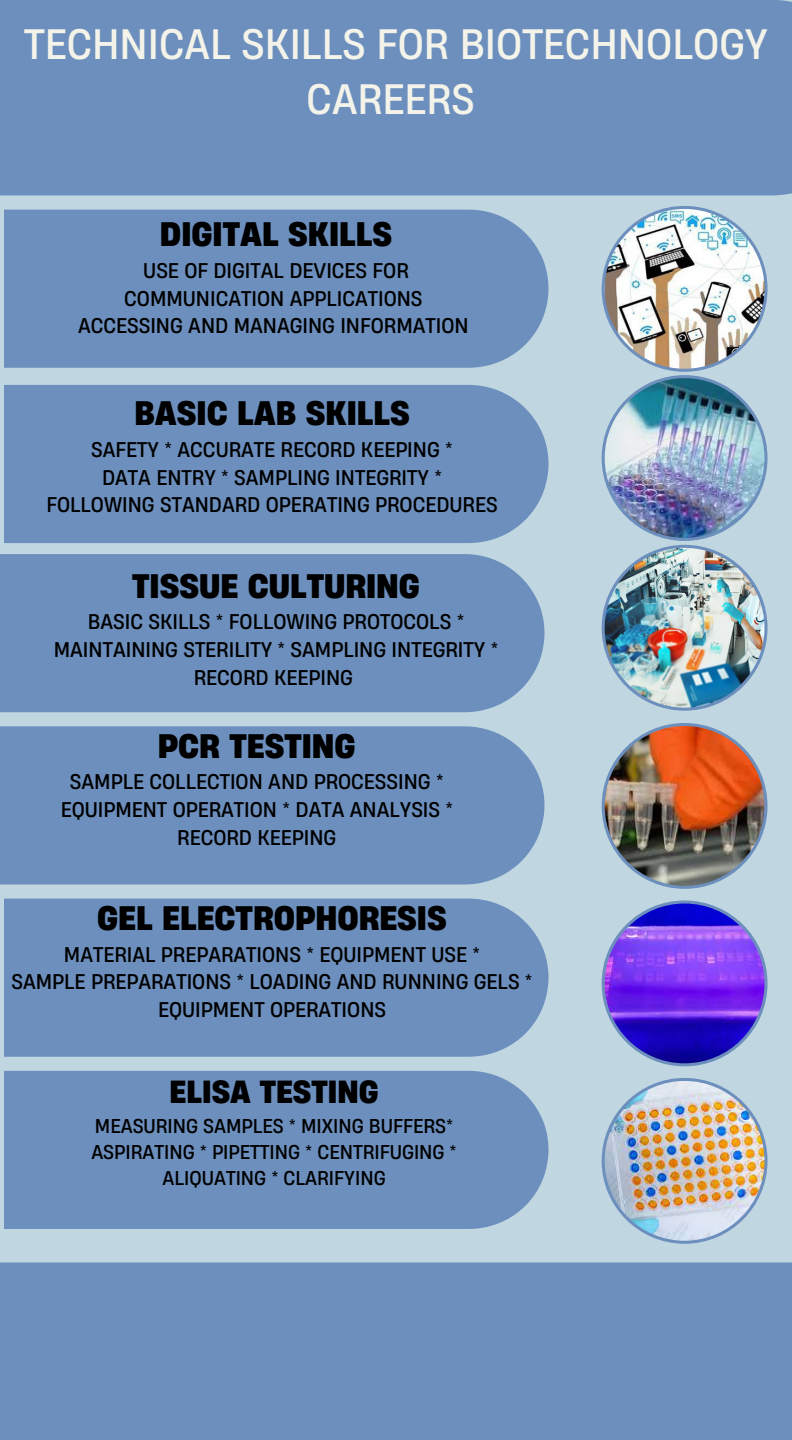
<style>
.page{position:relative;width:792px;height:1440px;background:#c0d6e1}
.page>*{position:absolute;margin:0;border:0;box-sizing:border-box;transform-origin:0 0}
.t1{font:40px/55.5px "Heading Now 64";color:#f4f3ea;text-align:center}
.t2{font:700 32px "Heading Now 66";color:#000}
.t3{font:700 30.1px "Heading Now 66";color:#000}
.t4{font:20px/27.8px "Heading Now 64";color:#000;text-align:center}
.t5{font:18.8px/26.1px "Heading Now 64";color:#000;text-align:center}
</style>
<div class="page">
<div style="left:0;top:0;width:792px;height:195px;background:#6c8fbd"></div>
<div style="left:4px;top:210px;width:545px;height:158px;background:#6c8fbd"></div>
<div style="left:4px;top:385px;width:545px;height:158px;background:#6c8fbd"></div>
<div style="left:0;top:554px;width:545px;height:158px;background:#6c8fbd"></div>
<div style="left:0;top:726px;width:545px;height:159px;background:#6c8fbd"></div>
<div style="left:4px;top:899px;width:545px;height:158px;background:#6c8fbd"></div>
<div style="left:4px;top:1071px;width:545px;height:158px;background:#6c8fbd"></div>
<div style="left:0;top:1262px;width:792px;height:178px;background:#6c8fbd"></div>
<img style="left:602px;top:723px;width:166px;height:166px">
<svg style="left:602px;top:900px;width:166px;height:166px"></svg>
<img style="left:602px;top:1078px;width:166px;height:166px">
<img style="left:602px;top:206px;width:166px;height:505px">
<h1 class="t1" style="left:24px;top:16px;width:745px">TECHNICAL SKILLS FOR BIOTECHNOLOGY<br>CAREERS</h1>
<h2 class="t2" style="left:160px;top:213px;width:234px">DIGITAL SKILLS</h2>
<p class="t4" style="left:78px;top:256px;width:392px">USE OF DIGITAL DEVICES FOR<br>COMMUNICATION APPLICATIONS<br>ACCESSING AND MANAGING INFORMATION</p>
<h2 class="t2" style="left:134px;top:392px;width:277px">BASIC LAB SKILLS</h2>
<p class="t4" style="left:46px;top:435px;width:453px">SAFETY * ACCURATE RECORD KEEPING *<br>DATA ENTRY * SAMPLING INTEGRITY *<br>FOLLOWING STANDARD OPERATING PROCEDURES</p>
<h2 class="t2" style="left:132px;top:564px;width:289px">TISSUE CULTURING</h2>
<p class="t4" style="left:54px;top:607px;width:446px">BASIC SKILLS * FOLLOWING PROTOCOLS *<br>MAINTAINING STERILITY * SAMPLING INTEGRITY *<br>RECORD KEEPING</p>
<h2 class="t2" style="left:158px;top:724px;width:199px">PCR TESTING</h2>
<p class="t4" style="left:61px;top:768px;width:394px">SAMPLE COLLECTION AND PROCESSING *<br>EQUIPMENT OPERATION * DATA ANALYSIS *<br>RECORD KEEPING</p>
<h2 class="t2" style="left:97px;top:896px;width:351px">GEL ELECTROPHORESIS</h2>
<p class="t4" style="left:12px;top:940px;width:523px">MATERIAL PREPARATIONS * EQUIPMENT USE *<br>SAMPLE PREPARATIONS * LOADING AND RUNNING GELS *<br>EQUIPMENT OPERATIONS</p>
<h3 class="t3" style="left:170px;top:1072px;width:210px">ELISA TESTING</h3>
<p class="t5" style="left:91px;top:1113px;width:367px">MEASURING SAMPLES * MIXING BUFFERS*<br>ASPIRATING * PIPETTING * CENTRIFUGING *<br>ALIQUATING * CLARIFYING</p>
</div>
